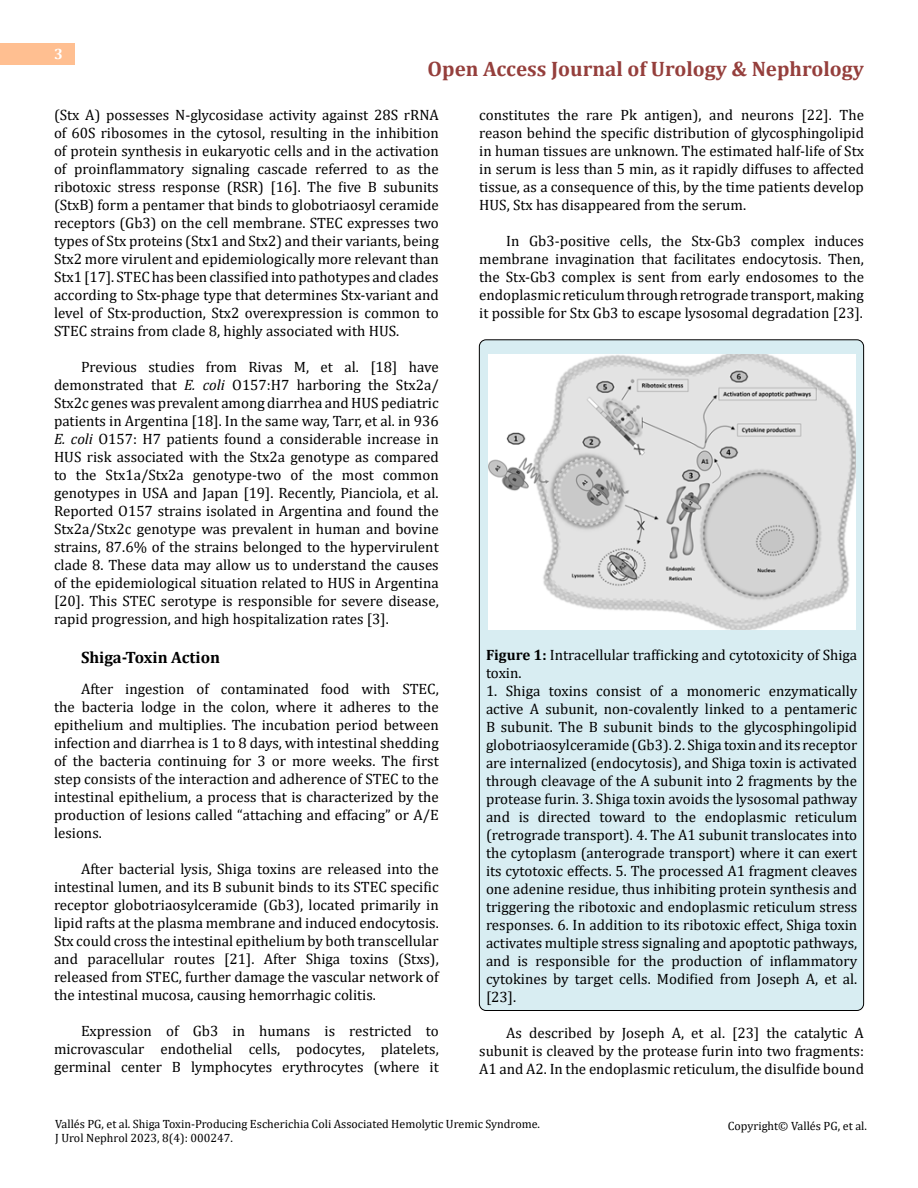
<style>
.page{position:relative;width:918px;height:1188px;background:#fff}
.page>*{position:absolute;margin:0;border:0;box-sizing:border-box;transform-origin:0 0}
.t1{font:700 21px "Cambria";color:#953f3c}
.t2{font:700 16.5px "Cambria";color:#000}
.t3{font:15px/18px "Cambria";color:#000;text-align:justify}
.t4{font:700 15px "Cambria";color:#fff}
.t5{font:12px/14.4px "Cambria";color:#000}
.s1{font-style:italic}
.s2{font-weight:700}
</style>
<div class="page">
<div style="left:0;top:43px;width:75px;height:21px;background:#ffbf91"></div>
<div style="left:479px;top:340px;width:385px;height:671px;background:#d8edf2;border-radius:7px"></div>
<img style="left:488px;top:354px;width:367px;height:276px">
<p class="t4" style="left:54px;top:44px;width:10px">3</p>
<h1 class="t1" style="left:428px;top:54px;width:438px">Open Access Journal of Urology &amp; Nephrology</h1>
<p class="t3" style="left:54px;top:105px;width:386px">(Stx A) possesses N-glycosidase activity against 28S rRNA of 60S ribosomes in the cytosol, resulting in the inhibition of protein synthesis in eukaryotic cells and in the activation of proinflammatory signaling cascade referred to as the ribotoxic stress response (RSR) [16]. The five B subunits (StxB) form a pentamer that binds to globotriaosyl ceramide receptors (Gb3) on the cell membrane. STEC expresses two types of Stx proteins (Stx1 and Stx2) and their variants, being Stx2 more virulent and epidemiologically more relevant than Stx1 [17]. STEC has been classified into pathotypes and clades according to Stx-phage type that determines Stx-variant and level of Stx-production, Stx2 overexpression is common to STEC strains from clade 8, highly associated with HUS.</p>
<p class="t3" style="left:54px;top:357px;width:386px;text-indent:27px">Previous studies from Rivas M, et al. [18] have demonstrated that <span class="s1">E. coli</span> O157:H7 harboring the Stx2a/ Stx2c genes was prevalent among diarrhea and HUS pediatric patients in Argentina [18]. In the same way, Tarr, et al. in 936<br><span class="s1">E. coli</span> O157: H7 patients found a considerable increase in HUS risk associated with the Stx2a genotype as compared to the Stx1a/Stx2a genotype-two of the most common genotypes in USA and Japan [19]. Recently, Pianciola, et al.<br>Reported O157 strains isolated in Argentina and found the Stx2a/Stx2c genotype was prevalent in human and bovine strains, 87.6% of the strains belonged to the hypervirulent clade 8. These data may allow us to understand the causes of the epidemiological situation related to HUS in Argentina [20]. This STEC serotype is responsible for severe disease, rapid progression, and high hospitalization rates [3].</p>
<p class="t2" style="left:81px;top:645px;width:141px">Shiga-Toxin Action</p>
<p class="t3" style="left:54px;top:680px;width:386px;text-indent:27px">After ingestion of contaminated food with STEC, the bacteria lodge in the colon, where it adheres to the epithelium and multiplies. The incubation period between infection and diarrhea is 1 to 8 days, with intestinal shedding of the bacteria continuing for 3 or more weeks. The first step consists of the interaction and adherence of STEC to the intestinal epithelium, a process that is characterized by the production of lesions called “attaching and effacing” or A/E lesions.</p>
<p class="t3" style="left:54px;top:860px;width:386px;text-indent:27px">After bacterial lysis, Shiga toxins are released into the intestinal lumen, and its B subunit binds to its STEC specific receptor globotriaosylceramide (Gb3), located primarily in lipid rafts at the plasma membrane and induced endocytosis.<br>Stx could cross the intestinal epithelium by both transcellular and paracellular routes [21]. After Shiga toxins (Stxs), released from STEC, further damage the vascular network of the intestinal mucosa, causing hemorrhagic colitis.</p>
<p class="t3" style="left:54px;top:1022px;width:386px;text-indent:27px">Expression of Gb3 in humans is restricted to microvascular endothelial cells, podocytes, platelets, germinal center B lymphocytes erythrocytes (where it</p>
<p class="t3" style="left:479px;top:105px;width:386px">constitutes the rare Pk antigen), and neurons [22]. The reason behind the specific distribution of glycosphingolipid in human tissues are unknown. The estimated half-life of Stx in serum is less than 5 min, as it rapidly diffuses to affected tissue, as a consequence of this, by the time patients develop HUS, Stx has disappeared from the serum.</p>
<p class="t3" style="left:479px;top:231px;width:386px;text-indent:27px">In Gb3-positive cells, the Stx-Gb3 complex induces membrane invagination that facilitates endocytosis. Then, the Stx-Gb3 complex is sent from early endosomes to the endoplasmic reticulum through retrograde transport, making it possible for Stx Gb3 to escape lysosomal degradation [23].</p>
<p class="t3" style="left:486px;top:645px;width:373px"><span class="s2">Figure 1:</span> Intracellular trafficking and cytotoxicity of Shiga toxin.</p>
<p class="t3" style="left:486px;top:681px;width:373px">1. Shiga toxins consist of a monomeric enzymatically active A subunit, non-covalently linked to a pentameric B subunit. The B subunit binds to the glycosphingolipid globotriaosylceramide (Gb3). 2. Shiga toxin and its receptor are internalized (endocytosis), and Shiga toxin is activated through cleavage of the A subunit into 2 fragments by the protease furin. 3. Shiga toxin avoids the lysosomal pathway and is directed toward to the endoplasmic reticulum (retrograde transport). 4. The A1 subunit translocates into the cytoplasm (anterograde transport) where it can exert its cytotoxic effects. 5. The processed A1 fragment cleaves one adenine residue, thus inhibiting protein synthesis and triggering the ribotoxic and endoplasmic reticulum stress responses. 6. In addition to its ribotoxic effect, Shiga toxin activates multiple stress signaling and apoptotic pathways, and is responsible for the production of inflammatory cytokines by target cells. Modified from Joseph A, et al. [23].</p>
<p class="t3" style="left:479px;top:1023px;width:386px;text-indent:27px">As described by Joseph A, et al. [23] the catalytic A subunit is cleaved by the protease furin into two fragments:<br>A1 and A2. In the endoplasmic reticulum, the disulfide bound</p>
<p class="t5" style="left:55px;top:1117px;width:486px">Vallés PG, et al. Shiga Toxin-Producing Escherichia Coli Associated Hemolytic Uremic Syndrome.<br>J Urol Nephrol 2023, 8(4): 000247.</p>
<p class="t5" style="left:728px;top:1118px;width:141px">Copyright© Vallés PG, et al.</p>
</div>
